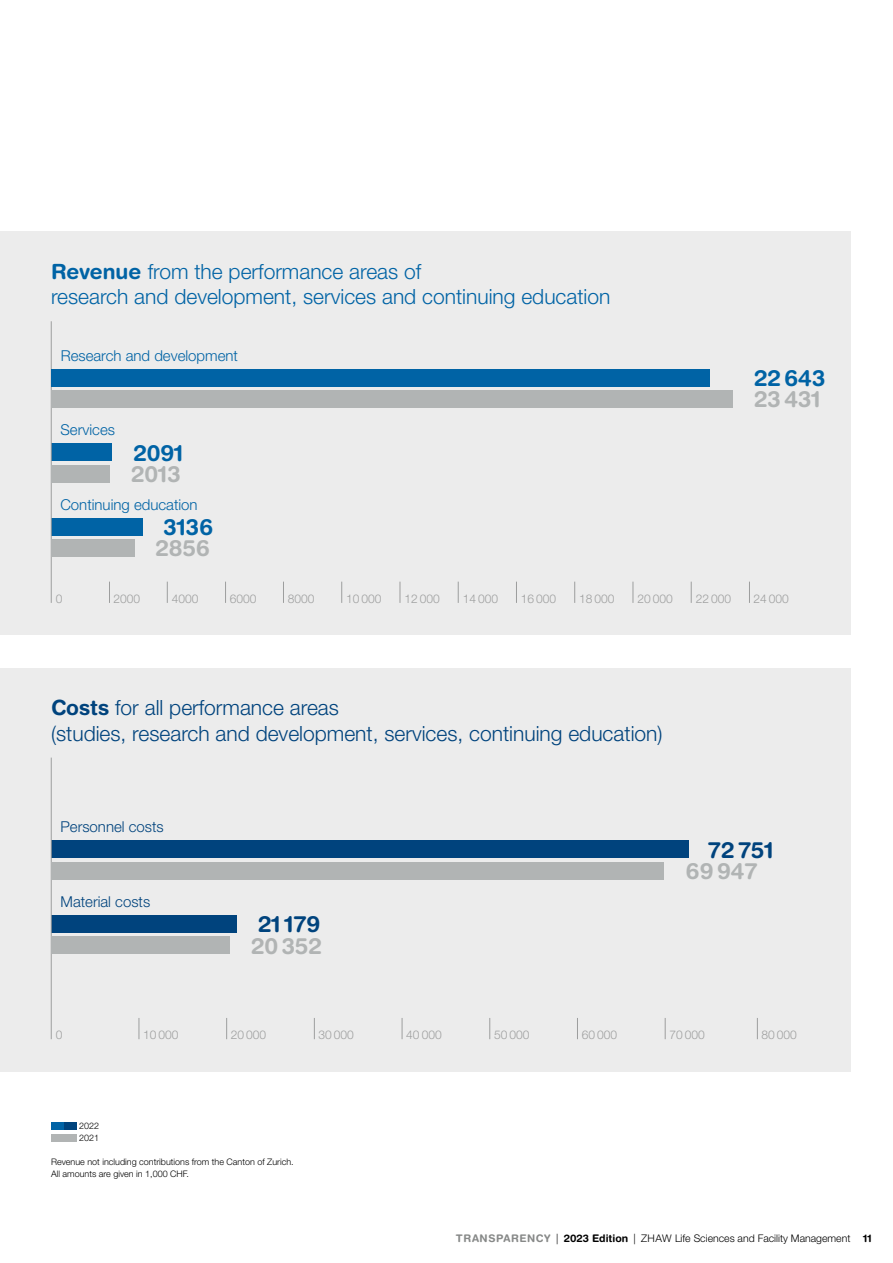
<style>
.page{position:relative;width:893px;height:1263px;background:#fff}
.page>*{position:absolute;margin:0;border:0;box-sizing:border-box;transform-origin:0 0}
.t1{font:700 22.5px/21.3px "Helvetica Rounded LT Std";color:#0063a5}
.t2{font:700 22.5px "Helvetica Rounded LT Std";color:#b1b4b4}
.t3{font:700 22.5px "Helvetica Rounded LT Std";color:#00437d}
.t4{font:300 21px/25.2px "Helvetica Neue LT Std";color:#00437d}
.t5{font:300 21px/25.2px "Helvetica Neue LT Std";color:#0063a5}
.t6{font:300 15px "Helvetica Neue LT Std";color:#0063a5}
.t7{font:300 15px "Helvetica Neue LT Std";color:#00437d}
.t8{font:300 12px "Helvetica Neue LT Std";color:#9d9e9e}
.t9{font:300 10.5px "Helvetica Neue LT Std";color:#000}
.Legende{font:300 9px "Helvetica Neue LT Std";color:#000}
.s1{font-family:"Helvetica Rounded LT Std";font-weight:700}
.s2{color:#b1b4b4}
.s3{font-family:"Helvetica Rounded LT Std";font-weight:700;color:#878988}
</style>
<div class="page">
<div style="left:0;top:231px;width:850px;height:404px;background:#ececec"></div>
<div style="left:0;top:668px;width:850px;height:403px;background:#ececec"></div>
<div style="left:51px;top:444px;width:61px;height:17px;background:#0063a5"></div>
<div style="left:51px;top:518px;width:91px;height:17px;background:#0063a5"></div>
<svg style="left:633px;top:582px;width:1px;height:21px"></svg>
<svg style="left:574px;top:582px;width:1px;height:21px"></svg>
<svg style="left:516px;top:582px;width:1px;height:21px"></svg>
<svg style="left:458px;top:582px;width:1px;height:21px"></svg>
<svg style="left:400px;top:582px;width:1px;height:21px"></svg>
<svg style="left:341px;top:582px;width:1px;height:21px"></svg>
<svg style="left:283px;top:582px;width:1px;height:21px"></svg>
<svg style="left:225px;top:582px;width:1px;height:21px"></svg>
<svg style="left:167px;top:582px;width:1px;height:21px"></svg>
<svg style="left:109px;top:582px;width:1px;height:21px"></svg>
<hr style="left:51px;top:321px;width:1px;height:282px;background:#9d9e9e">
<svg style="left:691px;top:582px;width:1px;height:21px"></svg>
<svg style="left:749px;top:582px;width:1px;height:21px"></svg>
<div style="left:51px;top:369px;width:659px;height:17px;background:#0063a5"></div>
<div style="left:51px;top:390px;width:682px;height:17px;background:#b1b4b4"></div>
<div style="left:51px;top:465px;width:59px;height:17px;background:#b1b4b4"></div>
<div style="left:51px;top:540px;width:83px;height:17px;background:#b1b4b4"></div>
<svg style="left:139px;top:1018px;width:1px;height:21px"></svg>
<svg style="left:226px;top:1018px;width:1px;height:21px"></svg>
<svg style="left:314px;top:1018px;width:1px;height:21px"></svg>
<svg style="left:402px;top:1018px;width:1px;height:21px"></svg>
<svg style="left:489px;top:1018px;width:1px;height:21px"></svg>
<svg style="left:577px;top:1018px;width:1px;height:21px"></svg>
<svg style="left:665px;top:1018px;width:1px;height:21px"></svg>
<svg style="left:757px;top:1018px;width:1px;height:21px"></svg>
<div style="left:51px;top:841px;width:638px;height:17px;background:#00437d"></div>
<div style="left:51px;top:915px;width:186px;height:17px;background:#00437d"></div>
<hr style="left:51px;top:757px;width:1px;height:282px;background:#9d9e9e">
<div style="left:51px;top:862px;width:613px;height:17px;background:#b1b4b4"></div>
<div style="left:51px;top:937px;width:179px;height:17px;background:#b1b4b4"></div>
<div style="left:51px;top:1122px;width:13px;height:8px;background:#0063a5"></div>
<div style="left:64px;top:1122px;width:13px;height:8px;background:#00437d"></div>
<div style="left:51px;top:1134px;width:26px;height:8px;background:#b1b4b4"></div>
<p class="t5" style="left:51px;top:259px;width:561px"><span class="s1">Revenue</span> from the performance areas of<br>research and development, services and continuing education</p>
<p class="t6" style="left:61px;top:346px;width:179px">Research and development</p>
<p class="t6" style="left:61px;top:421px;width:56px">Services</p>
<p class="t1" style="left:133px;top:442px;width:52px">2091</p>
<p class="t2" style="left:131px;top:460px;width:51px">2013</p>
<p class="t6" style="left:60px;top:495px;width:139px">Continuing education</p>
<p class="t1" style="left:163px;top:516px;width:51px">3136</p>
<p class="t2" style="left:156px;top:535px;width:56px">2856</p>
<p class="t1" style="left:754px;top:367px;width:73px">22 643<br><span class="s2">23 431</span></p>
<p class="t8" style="left:56px;top:591px;width:8px">0</p>
<p class="t8" style="left:114px;top:591px;width:28px">2000</p>
<p class="t8" style="left:172px;top:591px;width:28px">4000</p>
<p class="t8" style="left:230px;top:591px;width:28px">6000</p>
<p class="t8" style="left:288px;top:591px;width:28px">8000</p>
<p class="t8" style="left:346px;top:591px;width:37px">10 000</p>
<p class="t8" style="left:404px;top:591px;width:37px">12 000</p>
<p class="t8" style="left:463px;top:591px;width:37px">14 000</p>
<p class="t8" style="left:521px;top:591px;width:37px">16 000</p>
<p class="t8" style="left:579px;top:591px;width:37px">18 000</p>
<p class="t8" style="left:637px;top:591px;width:37px">20 000</p>
<p class="t8" style="left:696px;top:591px;width:37px">22 000</p>
<p class="t8" style="left:753px;top:591px;width:37px">24 000</p>
<p class="t4" style="left:51px;top:695px;width:613px"><span class="s1">Costs</span> for all performance areas<br>(studies, research and development, services, continuing education)</p>
<p class="t7" style="left:60px;top:818px;width:105px">Personnel costs</p>
<p class="t7" style="left:60px;top:892px;width:91px">Material costs</p>
<p class="t3" style="left:258px;top:910px;width:64px">21 179</p>
<p class="t2" style="left:251px;top:932px;width:72px">20 352</p>
<p class="t3" style="left:708px;top:836px;width:67px">72 751</p>
<p class="t2" style="left:686px;top:857px;width:73px">69 947</p>
<p class="t8" style="left:56px;top:1027px;width:8px">0</p>
<p class="t8" style="left:143px;top:1027px;width:37px">10 000</p>
<p class="t8" style="left:231px;top:1027px;width:37px">20 000</p>
<p class="t8" style="left:319px;top:1027px;width:37px">30 000</p>
<p class="t8" style="left:406px;top:1027px;width:37px">40 000</p>
<p class="t8" style="left:494px;top:1027px;width:37px">50 000</p>
<p class="t8" style="left:582px;top:1027px;width:37px">60 000</p>
<p class="t8" style="left:669px;top:1027px;width:37px">70 000</p>
<p class="t8" style="left:762px;top:1027px;width:37px">80 000</p>
<p class="Legende" style="left:79px;top:1120px;width:22px">2022</p>
<p class="Legende" style="left:79px;top:1132px;width:22px">2021</p>
<p class="Legende" style="left:51px;top:1156px;width:244px">Revenue not including contributions from the Canton of Zurich.</p>
<p class="Legende" style="left:51px;top:1168px;width:140px">All amounts are given in 1,000 CHF.</p>
<p class="t9" style="left:456px;top:1231px;width:417px"><span class="s3">TRANSPARENCY</span> | <span class="s1">2023 Edition</span> | ZHAW Life Sciences and Facility Management <span class="s1">11</span></p>
</div>
